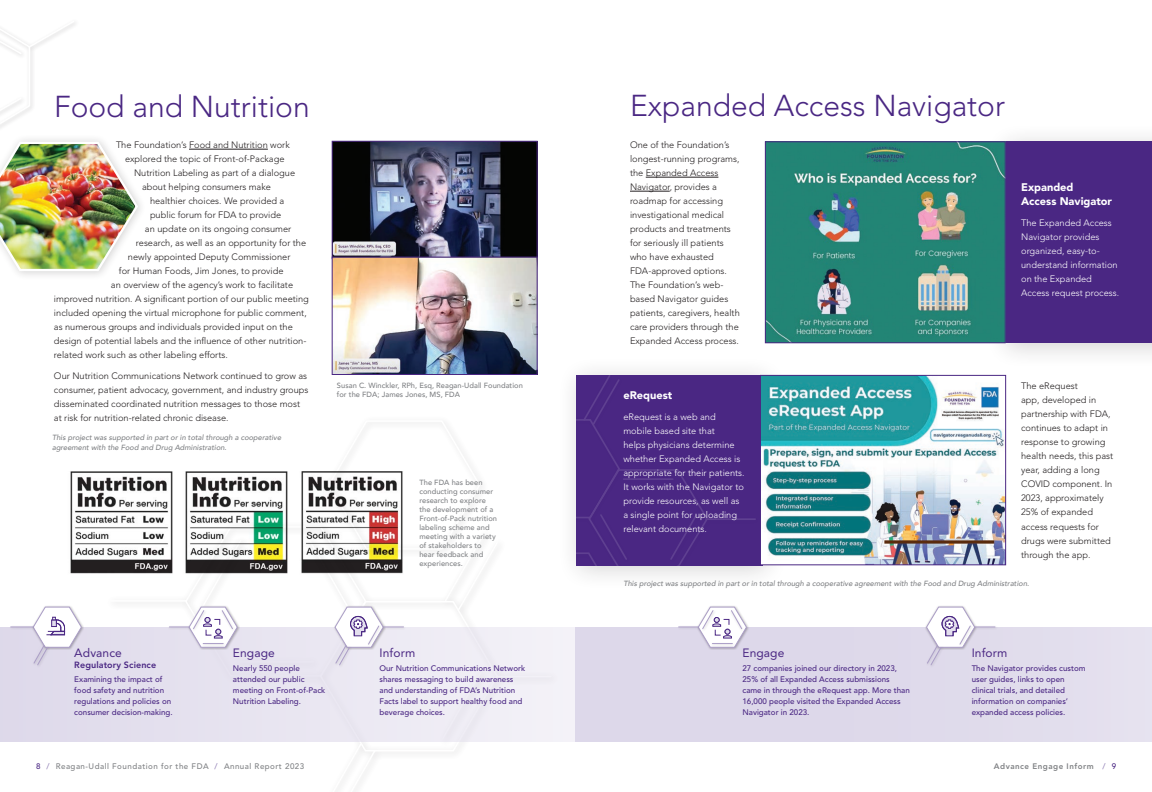
<style>
.page{position:relative;width:1152px;height:792px;background:#fff}
.page>*{position:absolute;margin:0;border:0;box-sizing:border-box;transform-origin:0 0}
.t1{font:300 30px "Avenir LT Std";color:#4a2783}
.pillar_header{font:12px "Avenir LT Std";letter-spacing:.01em;color:#4a2783}
.body{font:900 11px/14px "Avenir LT Std";color:#fff}
.body-2{font:300 9.2px/14px "Avenir LT Std";color:#231f20}
.body-3{font:300 9.2px/14px "Avenir LT Std";color:#fff}
.pillar_header-2{font:800 9px "Avenir LT Std";letter-spacing:.01em;color:#4a2783}
.pillars_body{font:500 8px/11px "Avenir LT Std";color:#4a2783}
.t2{font:500 8px "Avenir LT Std";letter-spacing:.06em;color:#808285}
.t3{font:800 8px "Avenir LT Std";letter-spacing:.06em;color:#808285}
.captions{font:500 7.5px/9px "Avenir";letter-spacing:.005em;color:#808285}
.captions-2{font:italic 500 7.5px/10px "Avenir";color:#808285}
.s1{color:#4a2783}
.s2{color:#907eb5}
.s3{font-weight:500;color:#907eb5}
.s4{font-weight:500;color:#4a2783}
</style>
<div class="page">
<div style="left:556px;top:355px;width:233px;height:237px;background:#231f20;opacity:.2"></div>
<div style="left:576px;top:375px;width:185px;height:190px;background:#4a2783"></div>
<svg style="left:576px;top:375px;width:131px;height:190px"></svg>
<hr style="left:706px;top:518px;width:49px;height:2px;background:#fff">
<hr style="left:624px;top:478px;width:49px;height:2px;background:#fff">
<div style="left:985px;top:122px;width:167px;height:247px;background:#231f20;opacity:.2"></div>
<div style="left:1004px;top:141px;width:148px;height:202px;background:#4a2783"></div>
<img style="left:334px;top:143px;width:202px;height:114px">
<div style="left:332px;top:141px;width:206px;height:118px;border:1px solid #4a2783"></div>
<img style="left:334px;top:259px;width:202px;height:114px">
<div style="left:332px;top:257px;width:206px;height:118px;border:1px solid #4a2783"></div>
<hr style="left:189px;top:149px;width:79px;height:1px;background:#231f20">
<hr style="left:646px;top:177px;width:72px;height:1px;background:#231f20">
<hr style="left:630px;top:191px;width:40px;height:1px;background:#231f20">
<img style="left:70px;top:471px;width:99px;height:103px">
<svg style="left:0;top:627px;width:576px;height:114px;fill:#e3dfed"></svg>
<div style="left:576px;top:627px;width:576px;height:114px;background:#ddd8ea"></div>
<div style="left:0;top:134px;width:147px;height:146px;background:#231f20;opacity:.2"></div>
<img style="left:0;top:22px;width:139px;height:250px">
<img style="left:767px;top:143px;width:237px;height:198px">
<div style="left:765px;top:141px;width:241px;height:202px;border:1px solid #4a2783"></div>
<img style="left:762px;top:377px;width:242px;height:186px">
<div style="left:760px;top:375px;width:246px;height:190px;border:1px solid #4a2783"></div>
<div style="left:925px;top:605px;width:53px;height:45px;background:#231f20;opacity:.35"></div>
<div style="left:973px;top:625px;width:25px;height:5px;background:#231f20;opacity:.35"></div>
<svg style="left:926px;top:606px;width:69px;height:60px"></svg>
<div style="left:168px;top:625px;width:24px;height:5px;background:#231f20;opacity:.35"></div>
<svg style="left:169px;top:423px;width:331px;height:337px"></svg>
<div style="left:697px;top:605px;width:52px;height:45px;background:#231f20;opacity:.35"></div>
<div style="left:677px;top:625px;width:24px;height:5px;background:#231f20;opacity:.35"></div>
<svg style="left:679px;top:606px;width:68px;height:42px"></svg>
<div style="left:31px;top:605px;width:53px;height:45px;background:#231f20;opacity:.35"></div>
<div style="left:9px;top:625px;width:27px;height:5px;background:#231f20;opacity:.35"></div>
<div style="left:32px;top:642px;width:21px;height:28px;background:#dfdbeb"></div>
<div style="left:28px;top:640px;width:22px;height:29px;background:#dfdaeb"></div>
<svg style="left:11px;top:606px;width:71px;height:59px"></svg>
<p class="t1" style="left:54px;top:89px;width:257px">Food and Nutrition</p>
<p class="body-2" style="left:116px;top:138px;width:175px">The Foundation’s Food and Nutrition work</p>
<p class="body-2" style="left:125px;top:152px;width:161px">explored the topic of Front-of-Package</p>
<p class="body-2" style="left:134px;top:166px;width:163px">Nutrition Labeling as part of a dialogue</p>
<p class="body-2" style="left:142px;top:180px;width:131px">about helping consumers make</p>
<p class="body-2" style="left:150px;top:194px;width:136px">healthier choices. We provided a</p>
<p class="body-2" style="left:150px;top:208px;width:133px">public forum for FDA to provide</p>
<p class="body-2" style="left:145px;top:222px;width:148px">an update on its ongoing consumer</p>
<p class="body-2" style="left:136px;top:236px;width:172px">research, as well as an opportunity for the</p>
<p class="body-2" style="left:128px;top:250px;width:164px">newly appointed Deputy Commissioner</p>
<p class="body-2" style="left:119px;top:264px;width:166px">for Human Foods, Jim Jones, to provide</p>
<p class="body-2" style="left:111px;top:278px;width:184px">an overview of the agency’s work to facilitate</p>
<p class="body-2" style="left:54px;top:292px;width:256px">improved nutrition. A significant portion of our public meeting</p>
<p class="body-2" style="left:54px;top:306px;width:254px">included opening the virtual microphone for public comment,</p>
<p class="body-2" style="left:54px;top:320px;width:240px">as numerous groups and individuals provided input on the</p>
<p class="body-2" style="left:54px;top:334px;width:254px">design of potential labels and the influence of other nutrition-</p>
<p class="body-2" style="left:54px;top:348px;width:175px">related work such as other labeling efforts.</p>
<p class="body-2" style="left:54px;top:369px;width:256px">Our Nutrition Communications Network continued to grow as consumer, patient advocacy, government, and industry groups disseminated coordinated nutrition messages to those most at risk for nutrition-related chronic disease.</p>
<p class="captions-2" style="left:52px;top:433px;width:231px">This project was supported in part or in total through a cooperative agreement with the Food and Drug Administration.</p>
<p class="captions" style="left:337px;top:381px;width:188px">Susan C. Winckler, RPh, Esq, Reagan-Udall Foundation for the FDA; James Jones, MS, FDA</p>
<p class="captions" style="left:419px;top:477px;width:79px">The FDA has been conducting consumer research to explore the development of a<br>Front-of-Pack nutrition labeling scheme and meeting with a variety of stakeholders to hear feedback and experiences.</p>
<p class="pillar_header" style="left:74px;top:645px;width:49px">Advance</p>
<p class="pillar_header-2" style="left:74px;top:659px;width:83px">Regulatory Science</p>
<p class="pillars_body" style="left:74px;top:674px;width:100px">Examining the impact of food safety and nutrition regulations and policies on consumer decision-making.</p>
<p class="pillar_header" style="left:233px;top:645px;width:43px">Engage</p>
<p class="pillars_body" style="left:233px;top:663px;width:94px">Nearly 550 people attended our public meeting on Front-of-Pack<br>Nutrition Labeling.</p>
<p class="pillar_header" style="left:380px;top:645px;width:37px">Inform</p>
<p class="pillars_body" style="left:380px;top:663px;width:147px">Our Nutrition Communications Network shares messaging to build awareness and understanding of FDA’s Nutrition Facts label to support healthy food and beverage choices.</p>
<p class="t1" style="left:630px;top:88px;width:377px">Expanded Access Navigator</p>
<p class="body-2" style="left:630px;top:138px;width:111px">One of the Foundation’s longest-running programs, the Expanded Access<br>Navigator, provides a roadmap for accessing investigational medical products and treatments for seriously ill patients who have exhausted<br>FDA-approved options.<br>The Foundation’s web&shy;based Navigator guides patients, caregivers, health care providers through the<br>Expanded Access process.</p>
<p class="body" style="left:623px;top:388px;width:50px">eRequest</p>
<p class="body-3" style="left:623px;top:410px;width:123px">eRequest is a web and mobile based site that<br>helps physicians determine whether Expanded Access is appropriate for their patients.<br>It works with the Navigator to provide resources, as well as a single point for uploading relevant documents.</p>
<p class="body" style="left:1021px;top:181px;width:92px">Expanded<br>Access Navigator</p>
<p class="body-3" style="left:1021px;top:216px;width:100px">The Expanded Access<br>Navigator provides organized, easy-to&shy;understand information on the Expanded<br>Access request process.</p>
<p class="body-2" style="left:1021px;top:379px;width:94px">The eRequest<br>app, developed in partnership with FDA, continues to adapt in response to growing health needs, this past year, adding a long<br>COVID component. In<br>2023, approximately<br>25% of expanded access requests for drugs were submitted through the app.</p>
<p class="captions-2" style="left:623px;top:578px;width:407px">This project was supported in part or in total through a cooperative agreement with the Food and Drug Administration.</p>
<p class="pillar_header" style="left:742px;top:645px;width:43px">Engage</p>
<p class="pillars_body" style="left:742px;top:663px;width:169px">27 companies joined our directory in 2023, 25% of all Expanded Access submissions came in through the eRequest app. More than 16,000 people visited the Expanded Access Navigator in 2023.</p>
<p class="pillar_header" style="left:972px;top:645px;width:37px">Inform</p>
<p class="pillars_body" style="left:972px;top:663px;width:115px">The Navigator provides custom user guides, links to open clinical trials, and detailed information on companies’ expanded access policies.</p>
<p class="t2" style="left:36px;top:761px;width:270px"><span class="s1">8</span> <span class="s2">/</span> Reagan-Udall Foundation for the FDA <span class="s2">/</span> Annual Report 2023</p>
<p class="t3" style="left:994px;top:761px;width:124px">Advance Engage Inform <span class="s3">/</span> <span class="s4">9</span></p>
</div>
